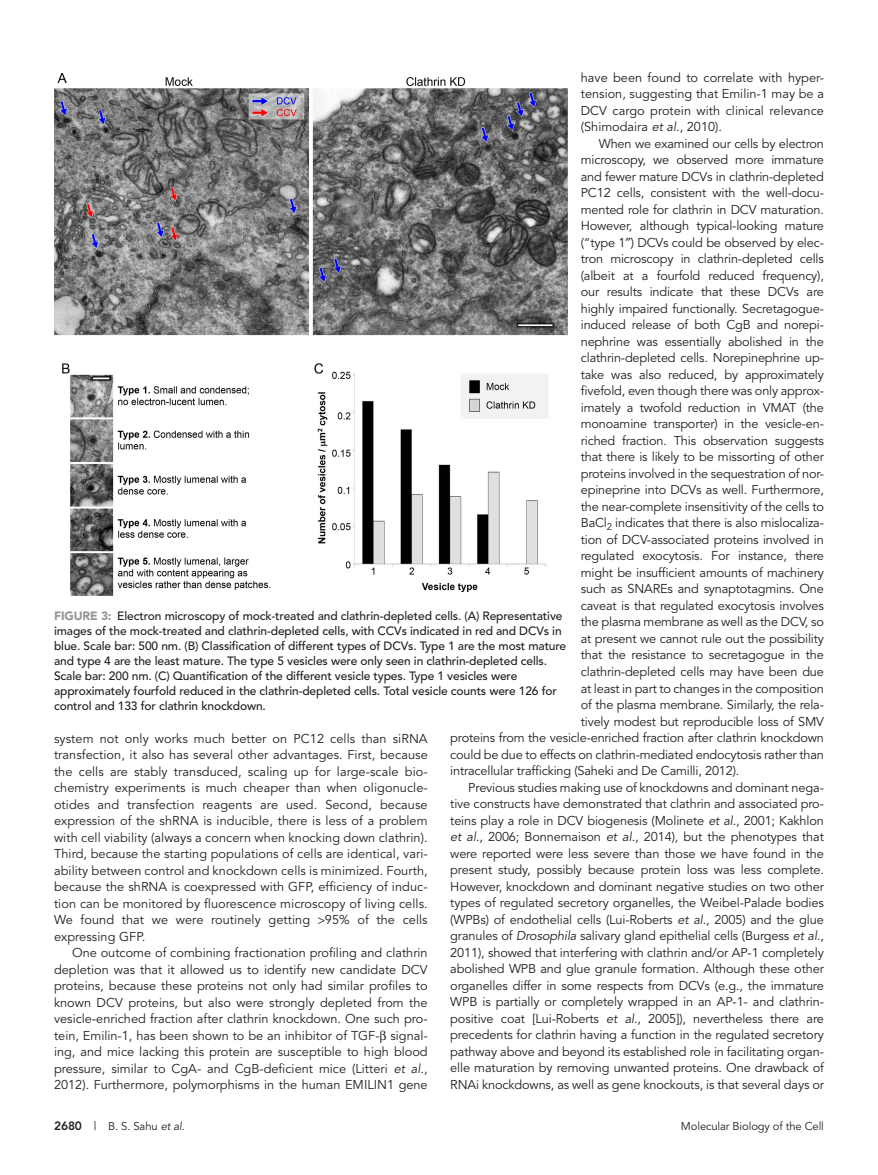
<style>
.page{position:relative;width:878px;height:1175px;background:#fff}
.page>*{position:absolute;margin:0;border:0;box-sizing:border-box;transform-origin:0 0}
.Para{font:12.75px/16.5px "Avenir";letter-spacing:-.015em;color:#231f20;text-align:justify}
.FigCaption{font:500 12px/15px "Avenir";letter-spacing:-.01em;color:#231f20}
.t1{font:11.25px "Avenir";letter-spacing:-.01em;color:#231f20}
.s1{font-style:italic}
.s2{font-weight:900;color:#939598}
.s3{font-weight:800;font-size:12px}
.s4{font-size:12px}
</style>
<div class="page">
<img style="left:54px;top:74px;width:513px;height:522px">
<p class="Para" style="left:580px;top:69px;width:245px">have been found to correlate with hyper&shy;tension, suggesting that Emilin-1 may be a DCV cargo protein with clinical relevance (Shimodaira <span class="s1">et al</span>., 2010).</p>
<p class="Para" style="left:598px;top:135px;width:227px">When we examined our cells by electron</p>
<p class="Para" style="left:580px;top:152px;width:244px">microscopy, we observed more immature</p>
<p class="Para" style="left:580px;top:168px;width:245px">and fewer mature DCVs in clathrin-depleted</p>
<p class="Para" style="left:580px;top:185px;width:245px">PC12 cells, consistent with the well-docu-</p>
<p class="Para" style="left:580px;top:201px;width:244px">mented role for clathrin in DCV maturation.</p>
<p class="Para" style="left:580px;top:218px;width:244px">However, although typical-looking mature</p>
<p class="Para" style="left:580px;top:234px;width:245px">(“type 1 ) DCVs could be observed by elec-</p>
<p class="Para" style="left:580px;top:251px;width:245px">tron microscopy in clathrin-depleted cells</p>
<p class="Para" style="left:580px;top:267px;width:244px">(albeit at a fourfold reduced frequency),</p>
<p class="Para" style="left:580px;top:284px;width:245px">our results indicate that these DCVs are</p>
<p class="Para" style="left:580px;top:300px;width:245px">highly impaired functionally. Secretagogue-</p>
<p class="Para" style="left:580px;top:317px;width:245px">induced release of both CgB and norepi-</p>
<p class="Para" style="left:580px;top:333px;width:245px">nephrine was essentially abolished in the</p>
<p class="Para" style="left:580px;top:350px;width:245px">clathrin-depleted cells. Norepinephrine up-</p>
<p class="Para" style="left:580px;top:366px;width:245px">take was also reduced, by approximately</p>
<p class="Para" style="left:580px;top:383px;width:245px">fivefold, even though there was only approx-</p>
<p class="Para" style="left:580px;top:399px;width:245px">imately a twofold reduction in VMAT (the</p>
<p class="Para" style="left:580px;top:416px;width:245px">monoamine transporter) in the vesicle-en-</p>
<p class="Para" style="left:580px;top:432px;width:245px">riched fraction. This observation suggests</p>
<p class="Para" style="left:580px;top:449px;width:245px">that there is likely to be missorting of other</p>
<p class="Para" style="left:580px;top:465px;width:245px">proteins involved in the sequestration of nor-</p>
<p class="Para" style="left:580px;top:482px;width:245px">epineprine into DCVs as well. Furthermore,</p>
<p class="Para" style="left:580px;top:498px;width:245px">the near-complete insensitivity of the cells to</p>
<p class="Para" style="left:580px;top:515px;width:245px">BaCl<sub>2</sub> indicates that there is also mislocaliza-</p>
<p class="Para" style="left:580px;top:531px;width:245px">tion of DCV-associated proteins involved in</p>
<p class="Para" style="left:580px;top:548px;width:244px">regulated exocytosis. For instance, there</p>
<p class="Para" style="left:580px;top:564px;width:244px">might be insufficient amounts of machinery</p>
<p class="Para" style="left:580px;top:581px;width:245px">such as SNAREs and synaptotagmins. One</p>
<p class="Para" style="left:580px;top:597px;width:245px">caveat is that regulated exocytosis involves</p>
<p class="Para" style="left:580px;top:614px;width:245px">the plasma membrane as well as the DCV, so</p>
<p class="Para" style="left:580px;top:630px;width:245px">at present we cannot rule out the possibility</p>
<p class="Para" style="left:580px;top:647px;width:245px">that the resistance to secretagogue in the</p>
<p class="Para" style="left:580px;top:663px;width:245px">clathrin-depleted cells may have been due</p>
<p class="Para" style="left:580px;top:680px;width:244px">at least in part to changes in the composition</p>
<p class="Para" style="left:580px;top:696px;width:245px">of the plasma membrane. Similarly, the rela-</p>
<p class="Para" style="left:580px;top:713px;width:245px">tively modest but reproducible loss of SMV</p>
<p class="Para" style="left:450px;top:729px;width:375px">proteins from the vesicle-enriched fraction after clathrin knockdown</p>
<p class="Para" style="left:450px;top:746px;width:375px">could be due to effects on clathrin-mediated endocytosis rather than</p>
<p class="Para" style="left:450px;top:762px;width:291px">intracellular trafficking (Saheki and De Camilli, 2012).</p>
<p class="Para" style="left:450px;top:779px;width:375px;text-indent:18px">Previous studies making use of knockdowns and dominant nega&shy;tive constructs have demonstrated that clathrin and associated pro&shy;teins play a role in DCV biogenesis (Molinete <span class="s1">et al</span>., 2001; Kakhlon <span class="s1">et al</span>., 2006; Bonnemaison <span class="s1">et al</span>., 2014), but the phenotypes that were reported were less severe than those we have found in the present study, possibly because protein loss was less complete.<br>However, knockdown and dominant negative studies on two other types of regulated secretory organelles, the Weibel-Palade bodies (WPBs) of endothelial cells (Lui-Roberts <span class="s1">et al</span>., 2005) and the glue granules of <span class="s1">Drosophila</span> salivary gland epithelial cells (Burgess <span class="s1">et al</span>., 2011), showed that interfering with clathrin and/or AP-1 completely abolished WPB and glue granule formation. Although these other organelles differ in some respects from DCVs (e.g., the immature WPB is partially or completely wrapped in an AP-1- and clathrin&shy;positive coat [Lui-Roberts <span class="s1">et al</span>., 2005]), nevertheless there are precedents for clathrin having a function in the regulated secretory pathway above and beyond its established role in facilitating organ&shy;elle maturation by removing unwanted proteins. One drawback of RNAi knockdowns, as well as gene knockouts, is that several days or</p>
<p class="FigCaption" style="left:54px;top:608px;width:514px"><span class="s2">FIGURE 3:</span> Electron microscopy of mock-treated and clathrin-depleted cells. (A) Representative images of the mock-treated and clathrin-depleted cells, with CCVs indicated in red and DCVs in blue. Scale bar: 500 nm. (B) Classification of different types of DCVs. Type 1 are the most mature and type 4 are the least mature. The type 5 vesicles were only seen in clathrin-depleted cells.<br>Scale bar: 200 nm. (C) Quantification of the different vesicle types. Type 1 vesicles were approximately fourfold reduced in the clathrin-depleted cells. Total vesicle counts were 126 for control and 133 for clathrin knockdown.</p>
<p class="Para" style="left:54px;top:730px;width:375px">system not only works much better on PC12 cells than siRNA transfection, it also has several other advantages. First, because the cells are stably transduced, scaling up for large-scale bio&shy;chemistry experiments is much cheaper than when oligonucle&shy;otides and transfection reagents are used. Second, because expression of the shRNA is inducible, there is less of a problem with cell viability (always a concern when knocking down clathrin).<br>Third, because the starting populations of cells are identical, vari&shy;ability between control and knockdown cells is minimized. Fourth, because the shRNA is coexpressed with GFP, efficiency of induc&shy;tion can be monitored by fluorescence microscopy of living cells.<br>We found that we were routinely getting 95% of the cells expressing GFP.</p>
<p class="Para" style="left:54px;top:945px;width:375px;text-indent:18px">One outcome of combining fractionation profiling and clathrin depletion was that it allowed us to identify new candidate DCV proteins, because these proteins not only had similar profiles to known DCV proteins, but also were strongly depleted from the vesicle-enriched fraction after clathrin knockdown. One such pro&shy;tein, Emilin-1, has been shown to be an inhibitor of TGF- signal&shy;ing, and mice lacking this protein are susceptible to high blood pressure, similar to CgA- and CgB-deficient mice (Litteri <span class="s1">et al</span>., 2012). Furthermore, polymorphisms in the human EMILIN1 gene</p>
<p class="t1" style="left:54px;top:1119px;width:132px"><span class="s3">2680</span> <span class="s4">|</span> B. S. Sahu <span class="s1">et al</span>.</p>
<p class="t1" style="left:681px;top:1119px;width:144px">Molecular Biology of the Cell</p>
</div>
